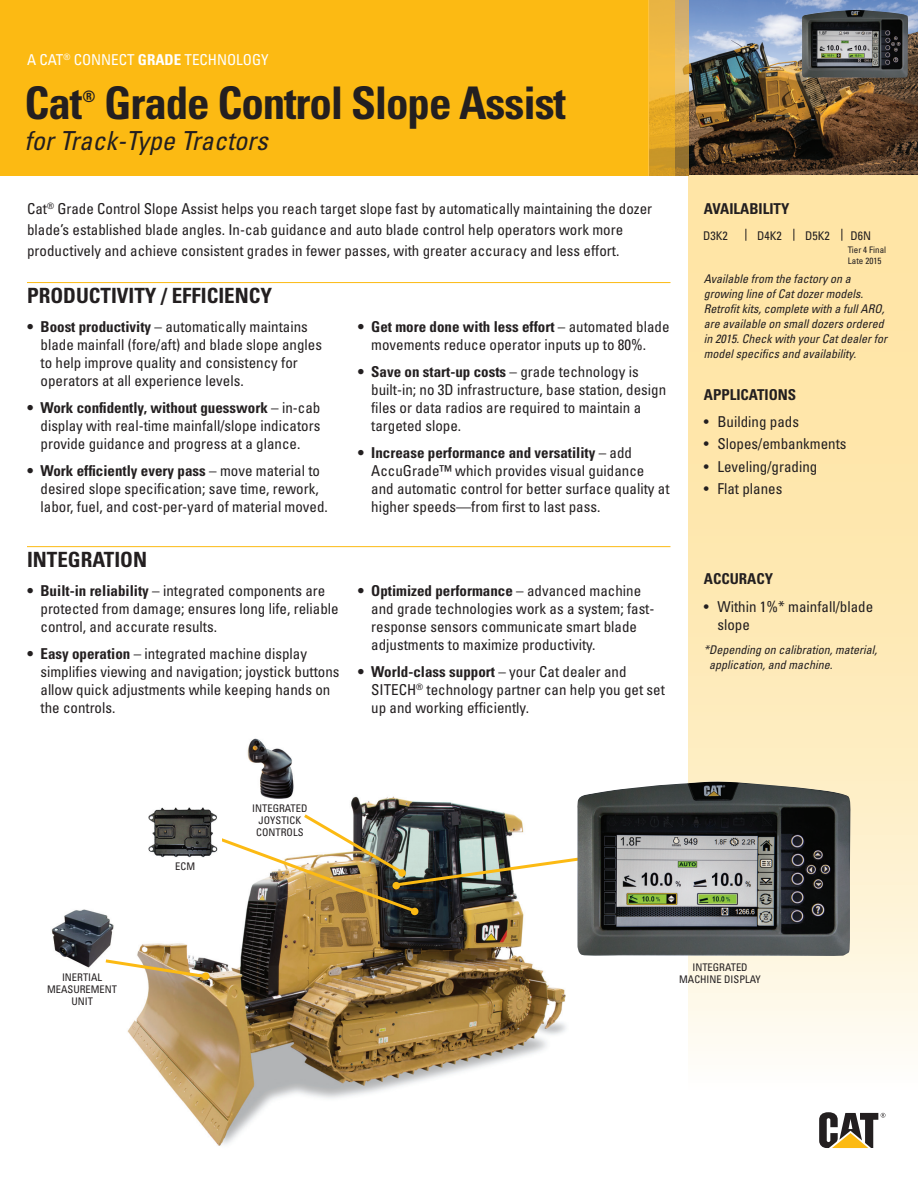
<style>
.page{position:relative;width:918px;height:1188px;background:#fff}
.page>*{position:absolute;margin:0;border:0;box-sizing:border-box;transform-origin:0 0}
.t1{font:700 condensed 45px "Univers";letter-spacing:-.025em;color:#231f20}
.t2{font:italic condensed 26.25px "Univers";color:#231f20}
.t3{font:700 condensed 21px "Univers";color:#231f20}
.t4{font:700 condensed 15.75px "Univers";color:#231f20}
.t5{font:condensed 15px/18px "Univers";color:#231f20}
.t6{font:700 condensed 15px "Univers";color:#231f20}
.t7{font:condensed 15px "Univers";color:#fff}
.t8{font:italic condensed 12px/15px "Univers";color:#231f20}
.t9{font:condensed 12px "Univers";color:#231f20}
.t10{font:condensed 10.5px/12px "Univers";color:#231f20;text-align:center}
.t11{font:condensed 9px/10.8px "Univers";color:#231f20}
.s1{font-weight:700}
</style>
<div class="page">
<img style="left:688px;top:0;width:230px;height:176px">
<svg style="left:688px;top:176px;width:230px;height:875px;background:#feeab9"></svg>
<div style="left:0;top:0;width:649px;height:176px;background:#fcba13"></div>
<hr style="left:649px;top:0;width:1px;height:176px;background:#fec33f">
<img style="left:650px;top:0;width:38px;height:176px">
<svg style="left:819px;top:1112px;width:66px;height:36px"></svg>
<hr style="left:27px;top:546px;width:643px;height:1px;background:#fcba13">
<hr style="left:27px;top:282px;width:643px;height:1px;background:#fcba13">
<svg style="left:746px;top:229px;width:1px;height:12px"></svg>
<svg style="left:794px;top:229px;width:1px;height:12px"></svg>
<svg style="left:842px;top:229px;width:1px;height:12px"></svg>
<img style="left:127px;top:796px;width:439px;height:350px">
<img style="left:51px;top:909px;width:63px;height:59px">
<svg style="left:102px;top:957px;width:107px;height:23px"></svg>
<div style="left:202px;top:972px;width:8px;height:8px;background:#fcba13;border-radius:50%"></div>
<img style="left:144px;top:803px;width:78px;height:57px">
<img style="left:218px;top:812px;width:359px;height:103px">
<div style="left:392px;top:882px;width:8px;height:7px;background:#fcba13;border-radius:50%"></div>
<img style="left:246px;top:738px;width:49px;height:63px">
<img style="left:577px;top:781px;width:274px;height:175px">
<img style="left:802px;top:10px;width:106px;height:68px">
<p class="t7" style="left:27px;top:50px;width:243px">A CAT<sup>®</sup> CONNECT <span class="s1">GRADE</span> TECHNOLOGY</p>
<h1 class="t1" style="left:25px;top:75px;width:59px">Cat</h1>
<p class="t4" style="left:82px;top:87px;width:15px">®</p>
<h1 class="t1" style="left:104px;top:75px;width:463px">Grade Control Slope Assist</h1>
<h2 class="t2" style="left:25px;top:124px;width:245px">for Track-Type Tractors</h2>
<p class="t5" style="left:27px;top:198px;width:627px;line-height:21px">Cat<sup>®</sup> Grade Control Slope Assist helps you reach target slope fast by automatically maintaining the dozer blade’s established blade angles. In-cab guidance and auto blade control help operators work more productively and achieve consistent grades in fewer passes, with greater accuracy and less effort.</p>
<h3 class="t3" style="left:27px;top:283px;width:247px">PRODUCTIVITY / EFFICIENCY</h3>
<p class="t5" style="left:41px;top:318px;width:283px;text-indent:-14px"><span class="s1">• Boost productivity</span> – automatically maintains blade mainfall (fore/aft) and blade slope angles to help improve quality and consistency for operators at all experience levels.</p>
<p class="t5" style="left:41px;top:399px;width:281px;text-align:justify;text-indent:-14px"><span class="s1">• Work confidently, without guesswork</span> – in-cab display with real-time mainfall/slope indicators provide guidance and progress at a glance.</p>
<p class="t5" style="left:41px;top:462px;width:289px;text-indent:-14px"><span class="s1">• Work efficiently every pass</span> – move material to desired slope specification; save time, rework, labor, fuel, and cost-per-yard of material moved.</p>
<h3 class="t3" style="left:27px;top:547px;width:122px">INTEGRATION</h3>
<p class="t5" style="left:41px;top:582px;width:300px;text-indent:-14px"><span class="s1">• Built-in reliability</span> – integrated components are protected from damage; ensures long life, reliable control, and accurate results.</p>
<p class="t5" style="left:41px;top:645px;width:301px;text-indent:-14px"><span class="s1">• Easy operation</span> – integrated machine display simplifies viewing and navigation; joystick buttons allow quick adjustments while keeping hands on the controls.</p>
<p class="t5" style="left:371px;top:318px;width:300px;text-indent:-14px"><span class="s1">• Get more done with less effort</span> – automated blade movements reduce operator inputs up to 80%.</p>
<p class="t5" style="left:371px;top:363px;width:296px;text-indent:-14px"><span class="s1">• Save on start-up costs</span> – grade technology is built-in; no 3D infrastructure, base station, design files or data radios are required to maintain a targeted slope.</p>
<p class="t5" style="left:371px;top:444px;width:300px;text-indent:-14px"><span class="s1">• Increase performance and versatility</span> – add AccuGrade™ which provides visual guidance and automatic control for better surface quality at higher speeds—from first to last pass.</p>
<p class="t5" style="left:371px;top:582px;width:285px;text-indent:-13px"><span class="s1">• Optimized performance</span> – advanced machine and grade technologies work as a system; fast&shy;response sensors communicate smart blade adjustments to maximize productivity.</p>
<p class="t5" style="left:371px;top:663px;width:295px;text-indent:-13px"><span class="s1">• World-class support</span> – your Cat dealer and<br>SITECH<sup>®</sup> technology partner can help you get set up and working efficiently.</p>
<p class="t6" style="left:704px;top:200px;width:87px">AVAILABILITY</p>
<p class="t9" style="left:703px;top:228px;width:26px">D3K2</p>
<p class="t9" style="left:757px;top:228px;width:26px">D4K2</p>
<p class="t9" style="left:805px;top:228px;width:26px">D5K2</p>
<p class="t9" style="left:850px;top:228px;width:22px">D6N</p>
<p class="t8" style="left:704px;top:271px;width:185px">Available from the factory on a growing line of Cat dozer models.<br>Retrofit kits, complete with a full ARO, are available on small dozers ordered in 2015. Check with your Cat dealer for model specifics and availability.</p>
<p class="t11" style="left:848px;top:244px;width:40px">Tier 4 Final<br>Late 2015</p>
<p class="t6" style="left:704px;top:385px;width:94px">APPLICATIONS</p>
<p class="t5" style="left:704px;top:412px;width:97px">• Building pads</p>
<p class="t5" style="left:704px;top:435px;width:144px">• Slopes/embankments</p>
<p class="t5" style="left:704px;top:457px;width:115px">• Leveling/grading</p>
<p class="t5" style="left:704px;top:480px;width:80px">• Flat planes</p>
<p class="t6" style="left:704px;top:570px;width:71px">ACCURACY</p>
<p class="t5" style="left:717px;top:597px;width:157px;text-indent:-14px">• Within 1%* mainfall/blade slope</p>
<p class="t8" style="left:709px;top:642px;width:169px;text-indent:-5px">* Depending on calibration, material, application, and machine.</p>
<p class="t10" style="left:175px;top:860px;width:21px">ECM</p>
<p class="t10" style="left:252px;top:802px;width:57px">INTEGRATED<br>JOYSTICK<br>CONTROLS</p>
<p class="t10" style="left:47px;top:971px;width:72px">INERTIAL<br>MEASUREMENT<br>UNIT</p>
<p class="t10" style="left:679px;top:961px;width:83px">INTEGRATED<br>MACHINE DISPLAY</p>
</div>
